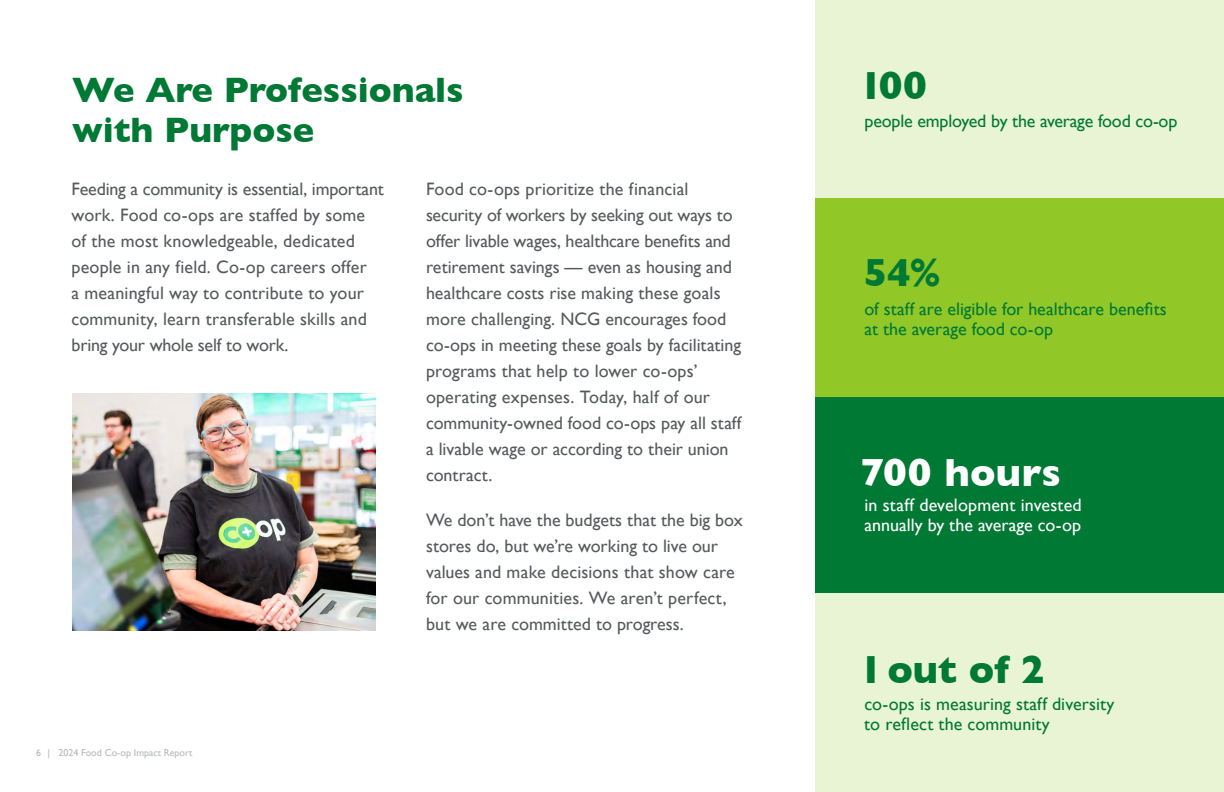
<style>
.page{position:relative;width:1224px;height:792px;background:#fff}
.page>*{position:absolute;margin:0;border:0;box-sizing:border-box;transform-origin:0 0}
.Stat_Number{font:800 40px "Gill Sans";letter-spacing:-.005em;color:#007934}
.Stat_Number-2{font:800 40px "Gill Sans";letter-spacing:.005em;color:#fff}
.Headline_1{font:800 36px/40px "Gill Sans";color:#007934}
.Body_Copy{font:18px/26px "Gill Sans";letter-spacing:.005em;color:#565a5c}
.Stat_Copy{font:18px/20px "Gill Sans";color:#007934}
.Stat_Copy-2{font:18px/20px "Gill Sans";letter-spacing:.01em;color:#fff}
.t1{font:10px "Gill Sans";color:#b6b8b9}
</style>
<div class="page">
<img style="left:72px;top:393px;width:304px;height:238px">
<div style="left:815px;top:396px;width:409px;height:198px;background:#007934"></div>
<div style="left:815px;top:594px;width:409px;height:198px;background:#e9f4d4"></div>
<div style="left:815px;top:0;width:409px;height:198px;background:#e9f4d4"></div>
<div style="left:815px;top:198px;width:409px;height:198px;background:#92c728"></div>
<p class="Headline_1" style="left:72px;top:69px;width:393px">We Are Professionals with Purpose</p>
<p class="Body_Copy" style="left:72px;top:177px;width:314px">Feeding a community is essential, important work. Food co-ops are staffed by some of the most knowledgeable, dedicated people in any field. Co-op careers offer<br>a meaningful way to contribute to your community, learn transferable skills and bring your whole self to work.</p>
<p class="Body_Copy" style="left:426px;top:177px;width:317px">Food co-ops prioritize the financial security of workers by seeking out ways to offer livable wages, healthcare benefits and retirement savings — even as housing and healthcare costs rise making these goals more challenging. NCG encourages food co-ops in meeting these goals by facilitating programs that help to lower co-ops’ operating expenses. Today, half of our community-owned food co-ops pay all staff a livable wage or according to their union contract.</p>
<p class="Body_Copy" style="left:426px;top:508px;width:318px">We don’t have the budgets that the big box stores do, but we’re working to live our values and make decisions that show care for our communities. We aren’t perfect, but we are committed to progress.</p>
<p class="t1" style="left:36px;top:747px;width:158px">6 | 2024 Food Co-op Impact Report</p>
<p class="Stat_Number" style="left:859px;top:62px;width:69px">100</p>
<p class="Stat_Copy" style="left:865px;top:111px;width:314px">people employed by the average food co-op</p>
<p class="Stat_Number" style="left:864px;top:250px;width:79px">54%</p>
<p class="Stat_Copy" style="left:864px;top:299px;width:304px">of staff are eligible for healthcare benefits at the average food co-op</p>
<p class="Stat_Number-2" style="left:861px;top:449px;width:201px">700 hours</p>
<p class="Stat_Copy-2" style="left:864px;top:495px;width:219px">in staff development invested annually by the average co-op</p>
<p class="Stat_Number" style="left:859px;top:646px;width:187px">1 out of 2</p>
<p class="Stat_Copy" style="left:864px;top:694px;width:252px">co-ops is measuring staff diversity to reflect the community</p>
</div>
